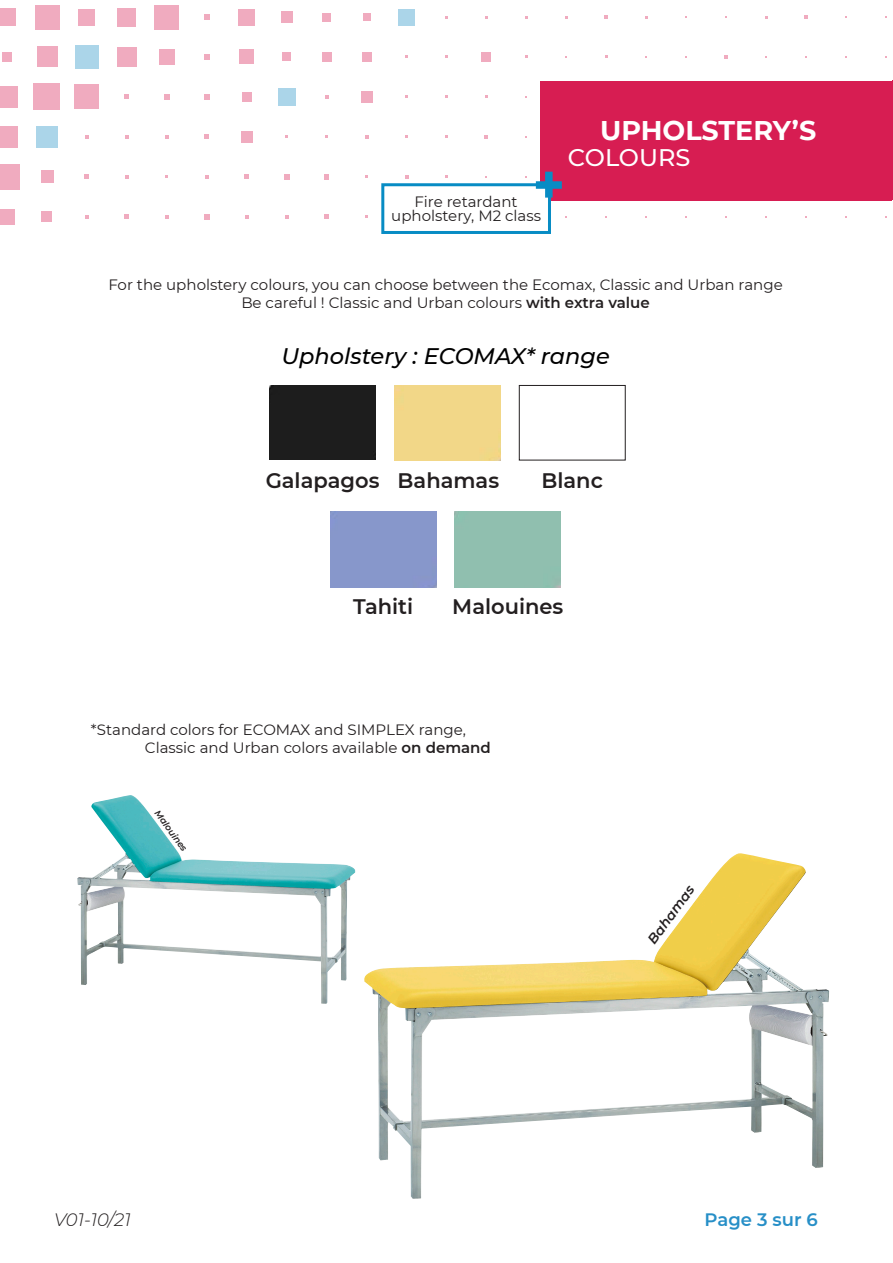
<style>
.page{position:relative;width:893px;height:1263px;background:#fff}
.page>*{position:absolute;margin:0;border:0;box-sizing:border-box;transform-origin:0 0}
.t1{font:700 27px "Montserrat";color:#fff}
.t2{font:500 24px "Montserrat";color:#fff}
.Titre_gamme{font:italic 500 22.5px "Montserrat";color:#000}
.TITRE_1{font:600 21px "Montserrat";color:#231f20}
.t3{font:italic 300 18px "Montserrat";color:#231f20}
.t4{font:600 18px "Montserrat";color:#278fc7}
.TITRE_1-2{font:15px/13.5px "Montserrat";color:#231f20;text-align:center}
.t5{font:italic 600 13.5px "Montserrat";color:#231f20}
.t6{font:italic 600 9px "Montserrat";color:#231f20}
.s1{font-weight:600}
</style>
<div class="page">
<div style="left:270px;top:386px;width:106px;height:74px;background:#1d1d1d"></div>
<div style="left:519px;top:385px;width:106px;height:75px;border:1px solid #231f20"></div>
<img style="left:364px;top:853px;width:465px;height:346px">
<img style="left:77px;top:795px;width:278px;height:209px">
<div style="left:0;top:209px;width:15px;height:16px;background:#f0abbf"></div>
<div style="left:0;top:164px;width:20px;height:25px;background:#f0abbf"></div>
<div style="left:0;top:126px;width:18px;height:21px;background:#f0abbf"></div>
<div style="left:0;top:86px;width:18px;height:22px;background:#f0abbf"></div>
<div style="left:2px;top:52px;width:10px;height:10px;background:#f0abbf"></div>
<div style="left:0;top:8px;width:16px;height:18px;background:#f0abbf"></div>
<div style="left:42px;top:212px;width:10px;height:10px;background:#f0abbf"></div>
<div style="left:41px;top:171px;width:12px;height:12px;background:#f0abbf"></div>
<div style="left:36px;top:126px;width:22px;height:22px;background:#abd5e9"></div>
<div style="left:34px;top:84px;width:26px;height:26px;background:#f0abbf"></div>
<div style="left:37px;top:47px;width:20px;height:20px;background:#f0abbf"></div>
<div style="left:35px;top:5px;width:24px;height:24px;background:#f0abbf"></div>
<svg style="left:85px;top:215px;width:4px;height:4px"></svg>
<svg style="left:85px;top:175px;width:4px;height:4px"></svg>
<svg style="left:85px;top:135px;width:4px;height:4px"></svg>
<div style="left:74px;top:84px;width:25px;height:25px;background:#f0abbf"></div>
<div style="left:75px;top:45px;width:24px;height:24px;background:#abd5e9"></div>
<div style="left:79px;top:9px;width:16px;height:16px;background:#f0abbf"></div>
<svg style="left:125px;top:214px;width:4px;height:5px"></svg>
<svg style="left:125px;top:175px;width:4px;height:4px"></svg>
<svg style="left:125px;top:135px;width:4px;height:4px"></svg>
<svg style="left:125px;top:95px;width:4px;height:4px"></svg>
<div style="left:117px;top:47px;width:20px;height:20px;background:#f0abbf"></div>
<div style="left:118px;top:8px;width:18px;height:18px;background:#f0abbf"></div>
<svg style="left:165px;top:215px;width:4px;height:4px"></svg>
<svg style="left:165px;top:135px;width:4px;height:4px"></svg>
<svg style="left:164px;top:94px;width:5px;height:6px"></svg>
<div style="left:159px;top:49px;width:16px;height:16px;background:#f0abbf"></div>
<div style="left:155px;top:5px;width:24px;height:24px;background:#f0abbf"></div>
<svg style="left:204px;top:214px;width:5px;height:5px"></svg>
<svg style="left:205px;top:175px;width:4px;height:4px"></svg>
<svg style="left:205px;top:135px;width:4px;height:4px"></svg>
<svg style="left:204px;top:94px;width:5px;height:6px"></svg>
<svg style="left:204px;top:54px;width:5px;height:6px"></svg>
<svg style="left:204px;top:14px;width:6px;height:6px"></svg>
<svg style="left:245px;top:215px;width:4px;height:4px"></svg>
<svg style="left:244px;top:175px;width:5px;height:4px"></svg>
<div style="left:241px;top:131px;width:11px;height:11px;background:#f0abbf"></div>
<div style="left:242px;top:92px;width:9px;height:9px;background:#f0abbf"></div>
<div style="left:239px;top:50px;width:15px;height:14px;background:#f0abbf"></div>
<div style="left:239px;top:9px;width:16px;height:16px;background:#f0abbf"></div>
<svg style="left:285px;top:215px;width:3px;height:4px"></svg>
<svg style="left:284px;top:174px;width:5px;height:5px"></svg>
<div style="left:278px;top:88px;width:18px;height:18px;background:#abd5e9"></div>
<div style="left:283px;top:53px;width:8px;height:8px;background:#f0abbf"></div>
<div style="left:281px;top:11px;width:11px;height:12px;background:#f0abbf"></div>
<svg style="left:324px;top:214px;width:5px;height:5px"></svg>
<svg style="left:324px;top:174px;width:5px;height:5px"></svg>
<svg style="left:325px;top:95px;width:4px;height:4px"></svg>
<div style="left:322px;top:52px;width:9px;height:9px;background:#f0abbf"></div>
<div style="left:322px;top:13px;width:9px;height:8px;background:#f0abbf"></div>
<div style="left:361px;top:91px;width:11px;height:11px;background:#f0abbf"></div>
<div style="left:362px;top:52px;width:9px;height:10px;background:#f0abbf"></div>
<div style="left:363px;top:13px;width:7px;height:8px;background:#f0abbf"></div>
<div style="left:398px;top:9px;width:17px;height:16px;background:#abd5e9"></div>
<svg style="left:484px;top:135px;width:4px;height:4px"></svg>
<div style="left:481px;top:52px;width:10px;height:10px;background:#f0abbf"></div>
<svg style="left:604px;top:15px;width:4px;height:4px"></svg>
<svg style="left:724px;top:55px;width:4px;height:4px"></svg>
<svg style="left:804px;top:15px;width:4px;height:4px"></svg>
<div style="left:540px;top:81px;width:352px;height:119px;background:#d71d52"></div>
<div style="left:381px;top:183px;width:170px;height:51px;background:#fff;border:3px solid #088cc4"></div>
<div style="left:545px;top:172px;width:8px;height:26px;background:#088cc4"></div>
<div style="left:536px;top:181px;width:26px;height:8px;background:#088cc4"></div>
<hr style="left:892px;top:80px;width:1px;height:120px;background:#d71d52">
<p class="TITRE_1-2" style="left:391px;top:194px;width:151px">Fire retardant upholstery, M2 class</p>
<p class="t1" style="left:600px;top:111px;width:218px">UPHOLSTERY’S</p>
<p class="t2" style="left:568px;top:141px;width:124px">COLOURS</p>
<p class="TITRE_1-2" style="left:108px;top:278px;width:676px">For the upholstery colours, you can choose between the Ecomax, Classic and Urban range</p>
<p class="TITRE_1-2" style="left:241px;top:296px;width:410px">Be careful ! Classic and Urban colours <span class="s1">with extra value</span></p>
<p class="Titre_gamme" style="left:281px;top:340px;width:330px">Upholstery : ECOMAX* range</p>
<p class="TITRE_1" style="left:266px;top:466px;width:115px">Galapagos</p>
<p class="TITRE_1" style="left:398px;top:466px;width:103px">Bahamas</p>
<p class="TITRE_1" style="left:541px;top:466px;width:63px">Blanc</p>
<p class="TITRE_1" style="left:353px;top:592px;width:62px">Tahiti</p>
<p class="TITRE_1" style="left:452px;top:592px;width:113px">Malouines</p>
<p class="TITRE_1-2" style="left:91px;top:723px;width:377px">*Standard colors for ECOMAX and SIMPLEX range,</p>
<p class="TITRE_1-2" style="left:145px;top:741px;width:347px">Classic and Urban colors available <span class="s1">on demand</span></p>
<p class="t6" style="left:162px;top:807px;width:50px;rotate:54deg">Malouines</p>
<p class="t5" style="left:643px;top:936px;width:70px;rotate:-53deg">Bahamas</p>
<p class="t3" style="left:54px;top:1208px;width:78px">V01-10/21</p>
<p class="t4" style="left:705px;top:1207px;width:115px">Page 3 sur 6</p>
</div>
